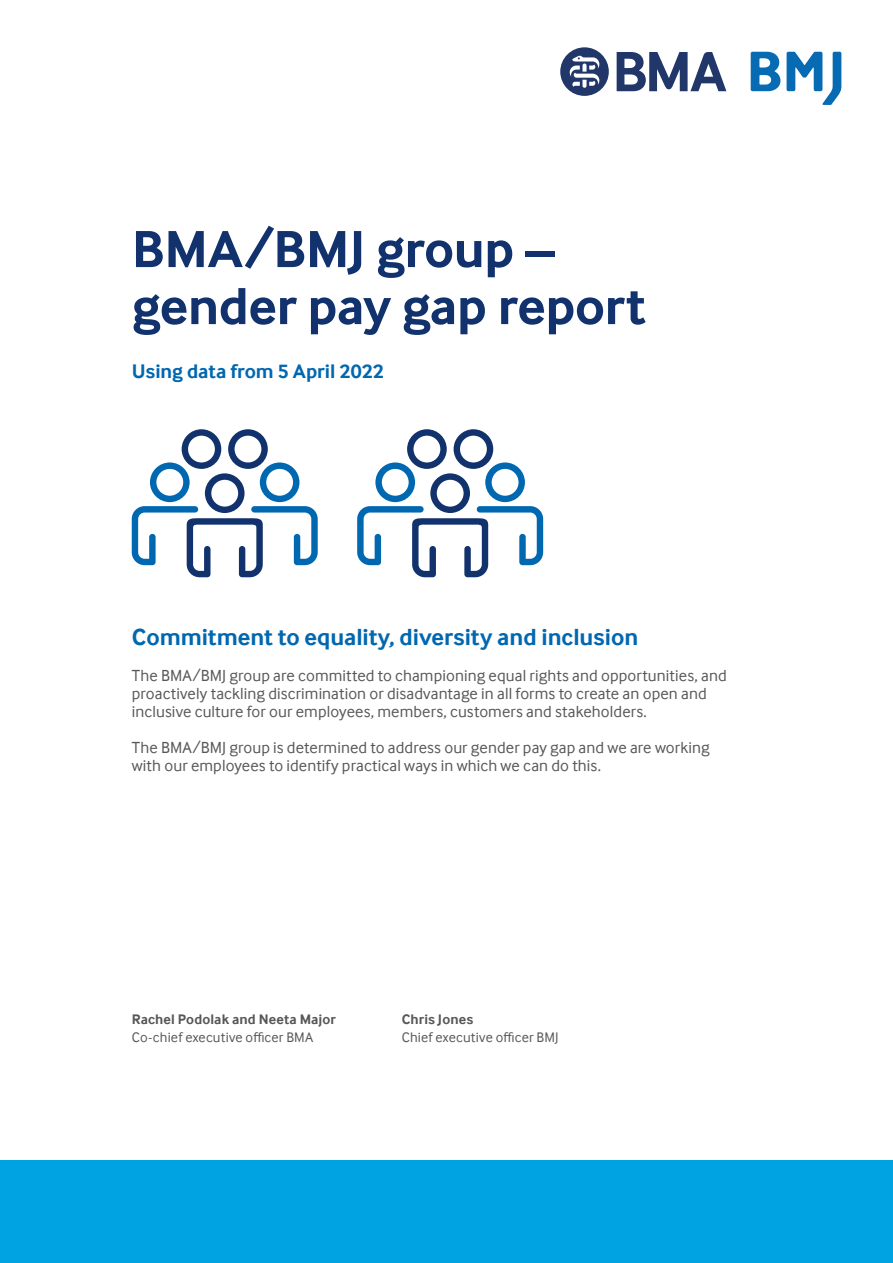
<style>
.page{position:relative;width:893px;height:1263px;background:#fff}
.page>*{position:absolute;margin:0;border:0;box-sizing:border-box;transform-origin:0 0}
.t1{font:700 54px/57px "Inter Face";letter-spacing:-.005em;color:#12326e}
.t2{font:700 24px "Inter Face";letter-spacing:-.005em;color:#0067b1}
.t3{font:700 20.25px "Inter Face";color:#0067b1}
.t4{font:16.5px/18px "Inter Face";letter-spacing:.005em;color:#575756}
.t5{font:14.25px "Inter Face";letter-spacing:.01em;color:#575756}
.t6{font:700 14.25px "Inter Face";letter-spacing:.01em;color:#575756}
</style>
<div class="page">
<div style="left:0;top:1161px;width:893px;height:102px;background:#00a3e1"></div>
<svg style="left:751px;top:52px;width:29px;height:39px"></svg>
<svg style="left:787px;top:52px;width:54px;height:53px"></svg>
<svg style="left:617px;top:52px;width:109px;height:39px"></svg>
<div style="left:560px;top:47px;width:49px;height:49px;background:#213669;border-radius:50%"></div>
<svg style="left:570px;top:56px;width:29px;height:32px"></svg>
<svg style="left:132px;top:429px;width:186px;height:148px"></svg>
<svg style="left:357px;top:429px;width:186px;height:148px"></svg>
<h1 class="t1" style="left:132px;top:220px;width:515px">BMA/BMJ group – gender pay gap report</h1>
<p class="t3" style="left:132px;top:360px;width:254px">Using data from 5 April 2022</p>
<h2 class="t2" style="left:132px;top:623px;width:508px">Commitment to equality, diversity and inclusion</h2>
<p class="t4" style="left:132px;top:666px;width:596px">The BMA/BMJ group are committed to championing equal rights and opportunities, and proactively tackling discrimination or disadvantage in all forms to create an open and inclusive culture for our employees, members, customers and stakeholders.</p>
<p class="t4" style="left:132px;top:738px;width:579px">The BMA/BMJ group is determined to address our gender pay gap and we are working with our employees to identify practical ways in which we can do this.</p>
<p class="t6" style="left:132px;top:1011px;width:206px">Rachel Podolak and Neeta Major</p>
<p class="t6" style="left:402px;top:1011px;width:73px">Chris Jones</p>
<p class="t5" style="left:132px;top:1029px;width:183px">Co-chief executive officer BMA</p>
<p class="t5" style="left:402px;top:1029px;width:158px">Chief executive officer BMJ</p>
</div>
